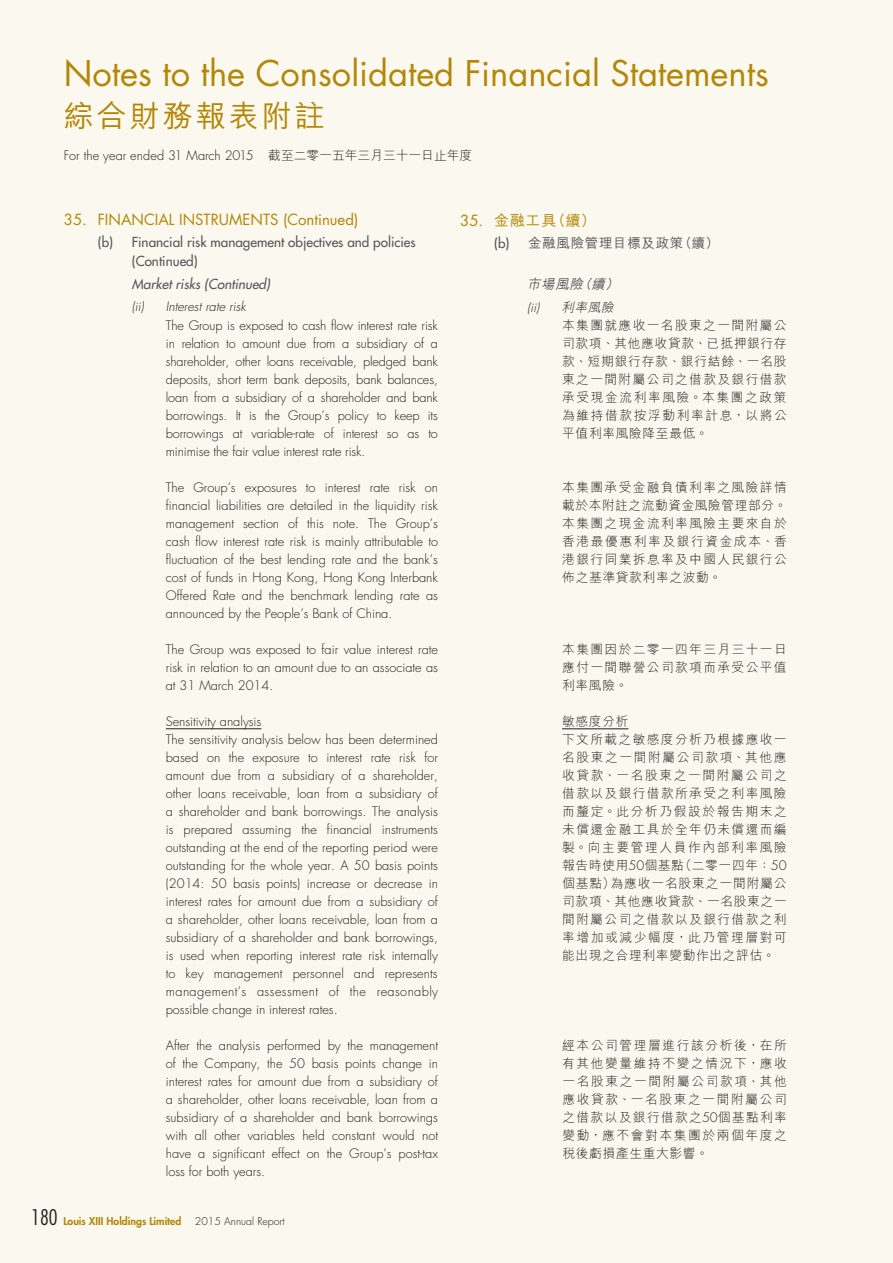
<style>
.page{position:relative;width:893px;height:1263px;background:#faf8ef}
.page>*{position:absolute;margin:0;border:0;box-sizing:border-box;transform-origin:0 0}
.t1{font:34.5px "Futura Std";color:#b28705}
.t2{font:500 30px "M Hei HK";letter-spacing:.1em;color:#b28705}
.t3{font:15px "Futura Std";color:#b28705}
.t4{font:500 15px "M Hei HK";color:#b28705}
.t5{font:500 13.5px/18.8px "Futura Std";color:#57585a}
.t6{font:italic 500 13.5px "Futura Std";color:#57585a}
.t7{font:500 13.5px "M Hei HK";letter-spacing:.05em;color:#57585a}
.t8{font:italic 500 13.5px "M Hei HK";color:#57585a}
.t9{font:300 12.75px/18px "Futura Std";color:#231f20;text-align:justify}
.t10{font:300 12.75px/18px "M Hei HK";letter-spacing:.105em;color:#231f20;text-align:justify}
.t11{font:italic 300 12.75px "Futura Std";color:#231f20}
.t12{font:italic 300 12.75px "Futura Std";color:#231f20}
.t13{font:italic 300 12.75px "M Hei HK";color:#231f20}
.t14{font:800 10.5px "Futura Std";color:#b28705}
.t15{font:300 10.5px "Futura Std";color:#231f20}
.s1{font-family:"M Hei HK"}
.s2{font-weight:300;font-stretch:condensed;font-size:21px;color:#231f20}
.s3{font-family:"Futura Std";font-weight:400}
.s4{font-family:"Futura Std"}
</style>
<div class="page">
<hr style="left:166px;top:728px;width:95px;height:1px;background:#231f20">
<hr style="left:562px;top:728px;width:66px;height:1px;background:#231f20">
<h1 class="t1" style="left:64px;top:51px;width:706px">Notes to the Consolidated Financial Statements</h1>
<h2 class="t2" style="left:64px;top:94px;width:262px">綜合財務報表附註</h2>
<p class="t9" style="left:64px;top:147px;width:410px">For the year ended 31 March 2015 <span class="s1">截至二零一五年三月三十一日止年度</span></p>
<p class="t3" style="left:64px;top:210px;width:296px">35. FINANCIAL INSTRUMENTS (Continued)</p>
<p class="t5" style="left:132px;top:233px;width:285px;text-indent:-34px">(b) Financial risk management objectives and policies (Continued)</p>
<p class="t6" style="left:132px;top:275px;width:140px">Market risks (Continued)</p>
<p class="t11" style="left:132px;top:299px;width:116px">(ii) Interest rate risk</p>
<p class="t9" style="left:166px;top:316px;width:274px">The Group is exposed to cash flow interest rate risk in relation to amount due from a subsidiary of a shareholder, other loans receivable, pledged bank deposits, short term bank deposits, bank balances, loan from a subsidiary of a shareholder and bank borrowings. It is the Group’s policy to keep its borrowings at variable-rate of interest so as to minimise the fair value interest rate risk.</p>
<p class="t9" style="left:166px;top:478px;width:274px">The Group’s exposures to interest rate risk on financial liabilities are detailed in the liquidity risk management section of this note. The Group’s cash flow interest rate risk is mainly attributable to fluctuation of the best lending rate and the bank’s cost of funds in Hong Kong, Hong Kong Interbank Offered Rate and the benchmark lending rate as announced by the People’s Bank of China.</p>
<p class="t9" style="left:166px;top:640px;width:274px">The Group was exposed to fair value interest rate risk in relation to an amount due to an associate as at 31 March 2014.</p>
<p class="t9" style="left:166px;top:712px;width:274px;text-align:left">Sensitivity analysis<br>The sensitivity analysis below has been determined based on the exposure to interest rate risk for amount due from a subsidiary of a shareholder, other loans receivable, loan from a subsidiary of a shareholder and bank borrowings. The analysis is prepared assuming the financial instruments outstanding at the end of the reporting period were outstanding for the whole year. A 50 basis points (2014: 50 basis points) increase or decrease in interest rates for amount due from a subsidiary of a shareholder, other loans receivable, loan from a subsidiary of a shareholder and bank borrowings, is used when reporting interest rate risk internally to key management personnel and represents management’s assessment of the reasonably possible change in interest rates.</p>
<p class="t9" style="left:166px;top:1036px;width:274px">After the analysis performed by the management of the Company, the 50 basis points change in interest rates for amount due from a subsidiary of a shareholder, other loans receivable, loan from a subsidiary of a shareholder and bank borrowings with all other variables held constant would not have a significant effect on the Group’s post-tax loss for both years.</p>
<p class="t14" style="left:31px;top:1214px;width:152px"><span class="s2">180</span> Louis XIII Holdings Limited</p>
<p class="t15" style="left:195px;top:1215px;width:91px">2015 Annual Report</p>
<p class="t4" style="left:460px;top:210px;width:137px"><span class="s3">35.</span> 金融工具（續）</p>
<p class="t7" style="left:494px;top:233px;width:226px"><span class="s4">(b)</span> 金融風險管理目標及政策（續）</p>
<p class="t8" style="left:527px;top:275px;width:97px">市場風險（續）</p>
<p class="t12" style="left:527px;top:299px;width:17px">(ii)</p>
<p class="t13" style="left:561px;top:298px;width:58px">利率風險</p>
<p class="t10" style="left:562px;top:316px;width:226px">本集團就應收一名股東之一間附屬公司款項、其他應收貸款、已抵押銀行存款、短期銀行存款、銀行結餘、一名股東之一間附屬公司之借款及銀行借款承受現金流利率風險。本集團之政策為維持借款按浮動利率計息，以將公平值利率風險降至最低。</p>
<p class="t10" style="left:562px;top:478px;width:226px">本集團承受金融負債利率之風險詳情載於本附註之流動資金風險管理部分。本集團之現金流利率風險主要來自於香港最優惠利率及銀行資金成本、香港銀行同業拆息率及中國人民銀行公佈之基準貸款利率之波動。</p>
<p class="t10" style="left:562px;top:640px;width:226px">本集團因於二零一四年三月三十一日應付一間聯營公司款項而承受公平值利率風險。</p>
<p class="t10" style="left:562px;top:712px;width:226px;text-align:left">敏感度分析<br>下文所載之敏感度分析乃根據應收一名股東之一間附屬公司款項、其他應收貸款、一名股東之一間附屬公司之借款以及銀行借款所承受之利率風險而釐定。此分析乃假設於報告期末之未償還金融工具於全年仍未償還而編製。向主要管理人員作內部利率風險報告時使用<span class="s4">50</span>個基點（二零一四年：<span class="s4">50</span>個基點）為應收一名股東之一間附屬公司款項、其他應收貸款、一名股東之一間附屬公司之借款以及銀行借款之利率增加或減少幅度，此乃管理層對可能出現之合理利率變動作出之評估。</p>
<p class="t10" style="left:562px;top:1036px;width:226px">經本公司管理層進行該分析後，在所有其他變量維持不變之情況下，應收一名股東之一間附屬公司款項、其他應收貸款、一名股東之一間附屬公司之借款以及銀行借款之<span class="s4">50</span>個基點利率變動，應不會對本集團於兩個年度之稅後虧損產生重大影響。</p>
</div>
